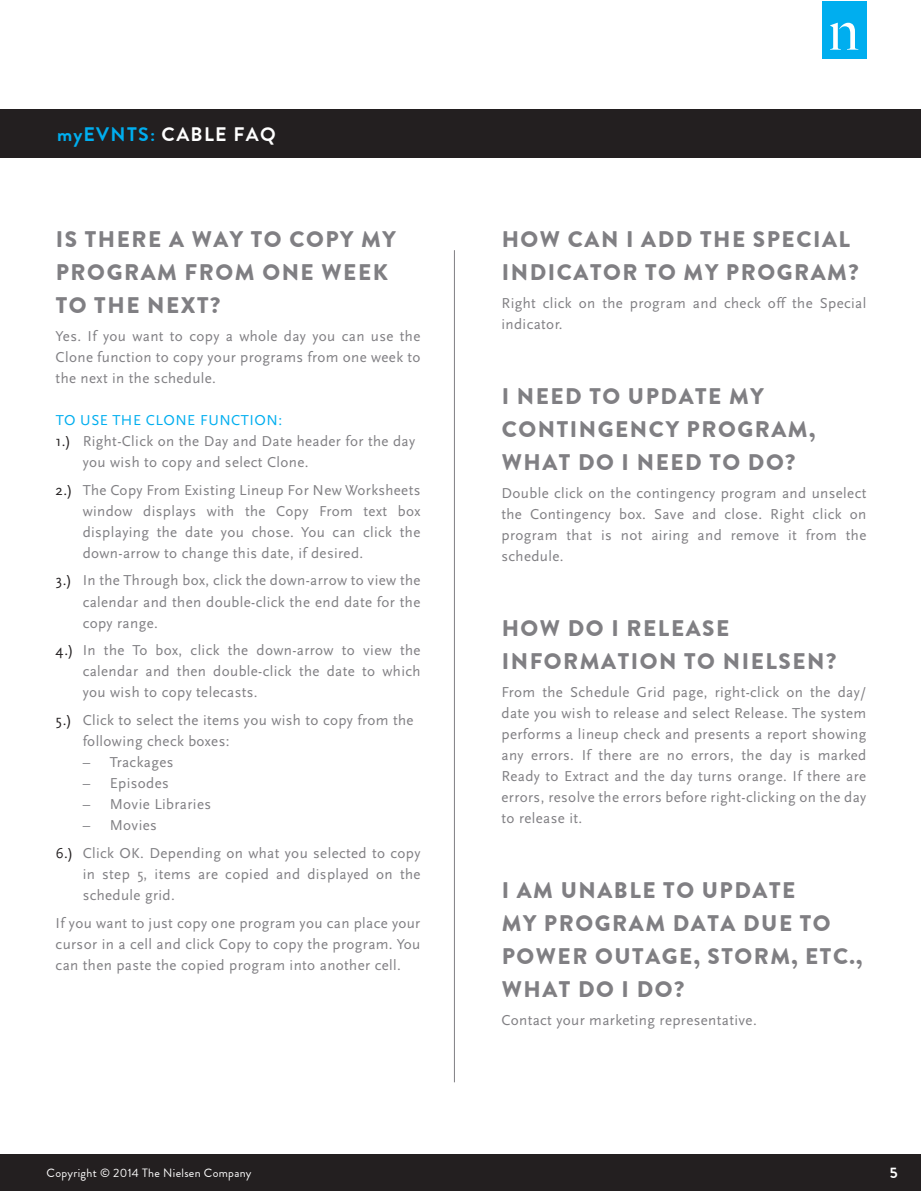
<style>
.page{position:relative;width:922px;height:1192px;background:#fff}
.page>*{position:absolute;margin:0;border:0;box-sizing:border-box;transform-origin:0 0}
.Section_-_Level2{font:900 22.5px/33px "Brandon Grotesque";letter-spacing:.07em;color:#807f83}
.t1{font:700 19.5px "Brandon Grotesque";letter-spacing:.07em;color:#00aeef}
.Body_copy{font:15px/21px "Scala Sans OT";letter-spacing:.025em;color:#807f83;text-align:justify}
.Numbered_List{font:15px/21px "Scala Sans OT";letter-spacing:.025em;color:#807f83;text-align:justify}
.Bullets_-_Level_2{font:15px "Scala Sans OT";letter-spacing:.025em;color:#807f83}
.Body_Emphasis_BLUE{font:15px "Scala Sans OT";letter-spacing:.035em;color:#00aeef}
.t2{font:700 15px "Brandon Grotesque";color:#fff}
.t3{font:12px "Brandon Grotesque";letter-spacing:.025em;color:#fff}
.s1{color:#fff}
.s2{color:#231f20}
</style>
<div class="page">
<div style="left:2px;top:1154px;width:918px;height:36px;background:#231f20"></div>
<hr style="left:0;top:1154px;width:2px;height:36px;background:#231f20">
<div style="left:821px;top:2px;width:45px;height:57px;background:#00aeef"></div>
<svg style="left:830px;top:23px;width:28px;height:27px"></svg>
<div style="left:2px;top:110px;width:918px;height:48px;background:#231f20"></div>
<hr style="left:0;top:110px;width:2px;height:48px;background:#231f20">
<hr style="left:454px;top:250px;width:1px;height:832px;background:#807f83">
<h2 class="t1" style="left:57px;top:121px;width:220px">myEVNTS: <span class="s1">CABLE FAQ</span></h2>
<p class="Section_-_Level2" style="left:56px;top:223px;width:341px">IS THERE A WAY TO COPY MY<br>PROGRAM FROM ONE WEEK<br>TO THE NEXT?</p>
<p class="Body_copy" style="left:56px;top:326px;width:366px">Yes. If you want to copy a whole day you can use the Clone function to copy your programs from one week to the next in the schedule.</p>
<p class="Body_Emphasis_BLUE" style="left:56px;top:412px;width:228px">TO USE THE CLONE FUNCTION:</p>
<p class="Numbered_List" style="left:83px;top:431px;width:334px;text-indent:-27px"><span class="s2">1.)</span> Right-Click on the Day and Date header for the day you wish to copy and select Clone.</p>
<p class="Numbered_List" style="left:83px;top:479px;width:339px;text-indent:-27px"><span class="s2">2.)</span> The Copy From Existing Lineup For New Worksheets window displays with the Copy From text box displaying the date you chose. You can click the down-arrow to change this date, if desired.</p>
<p class="Numbered_List" style="left:83px;top:570px;width:339px;text-indent:-27px"><span class="s2">3.)</span> In the Through box, click the down-arrow to view the calendar and then double-click the end date for the copy range.</p>
<p class="Numbered_List" style="left:83px;top:640px;width:339px;text-indent:-27px"><span class="s2">4.)</span> In the To box, click the down-arrow to view the calendar and then double-click the date to which you wish to copy telecasts.</p>
<p class="Numbered_List" style="left:83px;top:710px;width:332px;text-indent:-27px"><span class="s2">5.)</span> Click to select the items you wish to copy from the following check boxes:</p>
<p class="Bullets_-_Level_2" style="left:83px;top:754px;width:92px">– Trackages</p>
<p class="Bullets_-_Level_2" style="left:83px;top:775px;width:88px">– Episodes</p>
<p class="Bullets_-_Level_2" style="left:83px;top:796px;width:130px">– Movie Libraries</p>
<p class="Bullets_-_Level_2" style="left:83px;top:817px;width:76px">– Movies</p>
<p class="Numbered_List" style="left:83px;top:842px;width:339px;text-indent:-27px"><span class="s2">6.)</span> Click OK. Depending on what you selected to copy in step 5, items are copied and displayed on the schedule grid.</p>
<p class="Body_copy" style="left:56px;top:912px;width:366px">If you want to just copy one program you can place your cursor in a cell and click Copy to copy the program. You can then paste the copied program into another cell.</p>
<p class="Section_-_Level2" style="left:501px;top:223px;width:358px">HOW CAN I ADD THE SPECIAL<br>INDICATOR TO MY PROGRAM?</p>
<p class="Body_copy" style="left:501px;top:293px;width:366px">Right click on the program and check off the Special indicator.</p>
<p class="Section_-_Level2" style="left:501px;top:380px;width:315px">I NEED TO UPDATE MY<br>CONTINGENCY PROGRAM,<br>WHAT DO I NEED TO DO?</p>
<p class="Body_copy" style="left:501px;top:482px;width:366px">Double click on the contingency program and unselect the Contingency box. Save and close. Right click on program that is not airing and remove it from the schedule.</p>
<p class="Section_-_Level2" style="left:501px;top:611px;width:336px">HOW DO I RELEASE<br>INFORMATION TO NIELSEN?</p>
<p class="Body_copy" style="left:501px;top:681px;width:366px">From the Schedule Grid page, right-click on the day/ date you wish to release and select Release. The system performs a lineup check and presents a report showing any errors. If there are no errors, the day is marked Ready to Extract and the day turns orange. If there are errors, resolve the errors before right-clicking on the day to release it.</p>
<p class="Section_-_Level2" style="left:501px;top:873px;width:362px">I AM UNABLE TO UPDATE<br>MY PROGRAM DATA DUE TO<br>POWER OUTAGE, STORM, ETC.,<br>WHAT DO I DO?</p>
<p class="Body_copy" style="left:501px;top:1009px;width:257px">Contact your marketing representative.</p>
<p class="t3" style="left:47px;top:1164px;width:206px">Copyright © 2014 The Nielsen Company</p>
<p class="t2" style="left:889px;top:1162px;width:9px">5</p>
</div>
